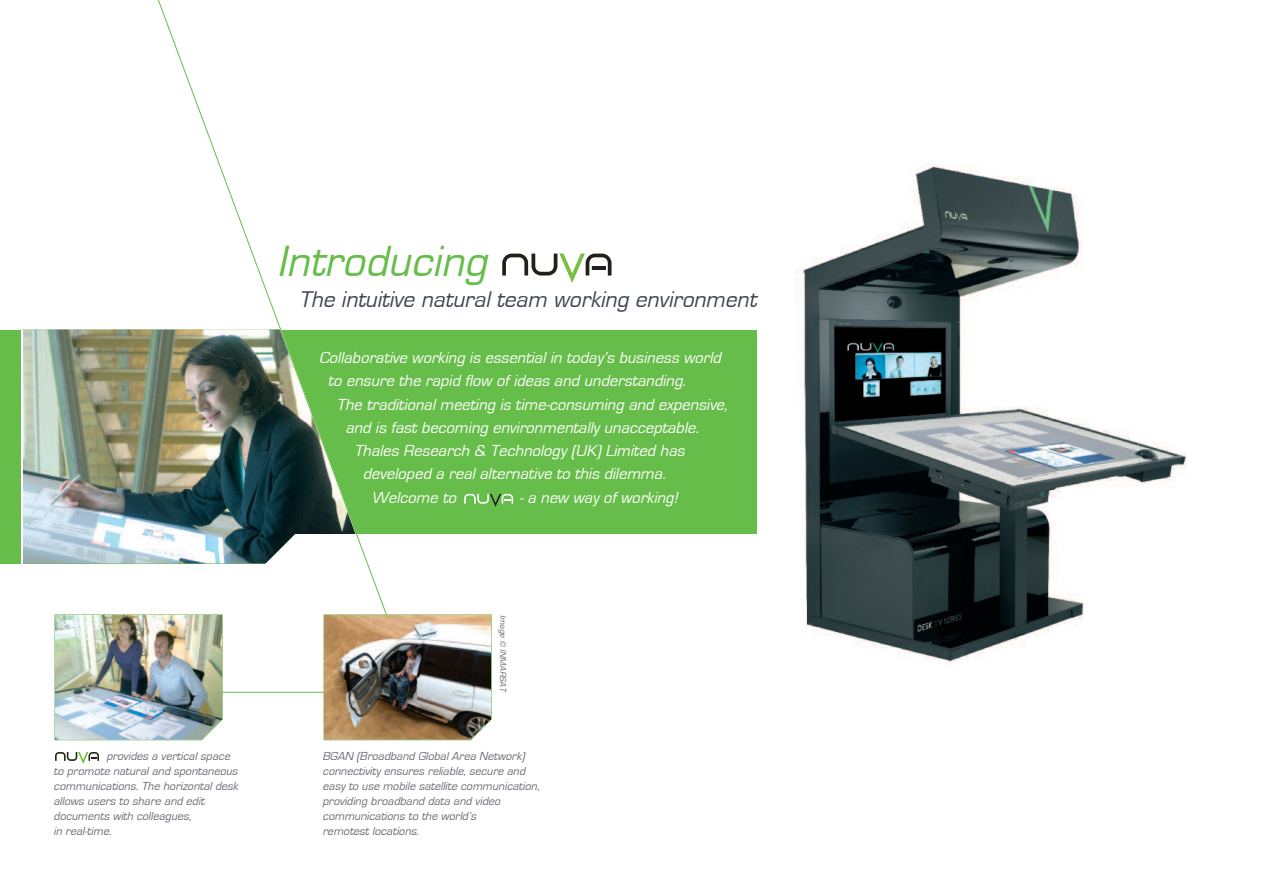
<style>
.page{position:relative;width:1263px;height:893px;background:#fff}
.page>*{position:absolute;margin:0;border:0;box-sizing:border-box;transform-origin:0 0}
.t1{font:italic 45px "Eurostile";color:#67bd4a}
.t2{font:italic 23.4px "Eurostile";color:#3e444f}
.t3{font:italic 16.5px "Eurostile";color:#fff}
.t4{font:italic 12px/15px "Eurostile";color:#696b73}
.t5{font:italic 9px "Eurostile";color:#696b73}
</style>
<div class="page">
<div style="left:0;top:330px;width:756px;height:233px;background:#67bd4a"></div>
<img style="left:22px;top:330px;width:131px;height:233px">
<img style="left:54px;top:614px;width:165px;height:126px">
<img style="left:153px;top:0;width:234px;height:723px">
<img style="left:323px;top:614px;width:169px;height:126px">
<img style="left:796px;top:164px;width:391px;height:501px">
<hr style="left:21px;top:330px;width:1px;height:233px;background:#fff">
<svg style="left:502px;top:254px;width:109px;height:29px"></svg>
<svg style="left:55px;top:752px;width:44px;height:12px"></svg>
<svg style="left:244px;top:329px;width:513px;height:257px"></svg>
<h1 class="t1" style="left:277px;top:240px;width:220px">Introducing</h1>
<h2 class="t2" style="left:299px;top:289px;width:463px">The intuitive natural team working environment</h2>
<h3 class="t3" style="left:319px;top:350px;width:406px">Collaborative working is essential in today ’s business world</h3>
<h3 class="t3" style="left:328px;top:373px;width:362px">to ensure the rapid flow of ideas and understanding.</h3>
<h3 class="t3" style="left:337px;top:396px;width:395px">The traditional meeting is time-consuming and expensive,</h3>
<h3 class="t3" style="left:345px;top:420px;width:358px">and is fast becoming environmentally unacceptable.</h3>
<h3 class="t3" style="left:354px;top:443px;width:335px">Thales Research &amp; Technology (UK) Limited has</h3>
<h3 class="t3" style="left:363px;top:466px;width:307px">developed a real alternative to this dilemma.</h3>
<h3 class="t3" style="left:372px;top:489px;width:89px">Welcome to</h3>
<h3 class="t3" style="left:520px;top:489px;width:163px">- a new way of working!</h3>
<p class="t4" style="left:54px;top:749px;width:188px;text-indent:53px">provides a vertical space to promote natural and spontaneous communications. The horizontal desk allows users to share and edit documents with colleagues,<br>in real-time.</p>
<p class="t5" style="left:507px;top:615px;width:80px;rotate:90deg">Image © INMARSAT</p>
<p class="t4" style="left:322px;top:749px;width:221px">BGAN (Broadband Global Area Network) connectivity ensures reliable, secure and easy to use mobile satellite communication, providing broadband data and video communications to the world’s<br>remotest locations.</p>
</div>
